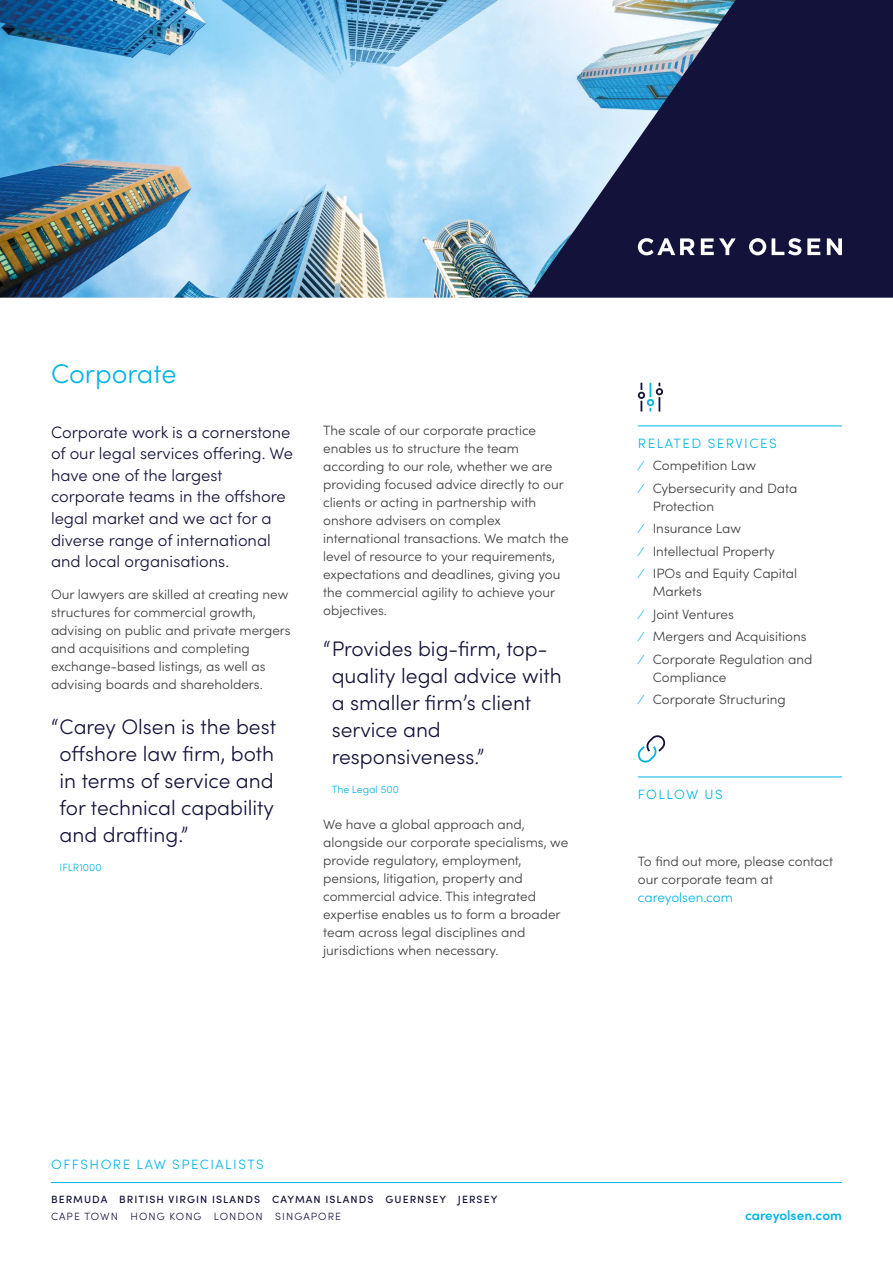
<style>
.page{position:relative;width:893px;height:1263px;background:#fff}
.page>*{position:absolute;margin:0;border:0;box-sizing:border-box;transform-origin:0 0}
.t1{font:300 27px "Sofia Pro";color:#00b4e5}
.t2{font:300 21px/27px "Sofia Pro";color:#13123a;text-align:justify}
.t3{font:300 16.5px/21.6px "Sofia Pro";color:#13123a}
.t4{font:300 13.5px/18px "Sofia Pro";color:#3c3c3b}
.t5{font:300 13.5px "Sofia Pro";letter-spacing:.105em;color:#00b4e5}
.t6{font:600 13.5px "Sofia Pro";color:#00b4e5}
.t7{font:300 13.5px "Sofia Pro";color:#00b4e5}
.t8{font:500 10.5px "Sofia Pro";letter-spacing:.1em;color:#13123a}
.t9{font:300 10.5px "Sofia Pro";letter-spacing:.1em;color:#13123a}
.t10{font:300 10.5px "Sofia Pro";color:#00b4e5}
.s1{color:#00b4e5}
</style>
<div class="page">
<img style="left:0;top:0;width:527px;height:298px">
<hr style="left:51px;top:1182px;width:791px;height:1px;background:#00b4e5">
<svg style="left:527px;top:0;width:366px;height:298px;background:#444c6e"></svg>
<svg style="left:701px;top:238px;width:35px;height:17px"></svg>
<svg style="left:772px;top:238px;width:29px;height:17px"></svg>
<svg style="left:807px;top:238px;width:13px;height:17px"></svg>
<svg style="left:827px;top:238px;width:15px;height:17px"></svg>
<svg style="left:749px;top:238px;width:17px;height:17px"></svg>
<svg style="left:638px;top:238px;width:57px;height:17px"></svg>
<hr style="left:638px;top:425px;width:204px;height:1px;background:#00b4e5">
<hr style="left:638px;top:776px;width:204px;height:1px;background:#00b4e5">
<svg style="left:637px;top:382px;width:26px;height:30px"></svg>
<svg style="left:637px;top:735px;width:29px;height:28px"></svg>
<h1 class="t1" style="left:51px;top:354px;width:127px">Corporate</h1>
<p class="t3" style="left:51px;top:420px;width:244px">Corporate work is a cornerstone of our legal services offering. We have one of the largest corporate teams in the offshore legal market and we act for a diverse range of international and local organisations.</p>
<p class="t4" style="left:51px;top:584px;width:241px">Our lawyers are skilled at creating new structures for commercial growth, advising on public and private mergers and acquisitions and completing exchange-based listings, as well as advising boards and shareholders.</p>
<h2 class="t2" style="left:60px;top:712px;width:218px;text-indent:-9px">“Carey Olsen is the best offshore law firm, both in terms of service and for technical capability and drafting.”</h2>
<p class="t10" style="left:60px;top:859px;width:44px">IFLR1000</p>
<p class="t4" style="left:323px;top:421px;width:247px">The scale of our corporate practice enables us to structure the team according to our role, whether we are providing focused advice directly to our clients or acting in partnership with onshore advisers on complex international transactions. We match the level of resource to your requirements, expectations and deadlines, giving you the commercial agility to achieve your objectives.</p>
<h2 class="t2" style="left:332px;top:634px;width:232px;text-align:left;text-indent:-9px">“Provides big-firm, top&shy;quality legal advice with a smaller firm’s client service and responsiveness.”</h2>
<p class="t10" style="left:332px;top:781px;width:69px">The Legal 500</p>
<p class="t4" style="left:323px;top:814px;width:247px">We have a global approach and, alongside our corporate specialisms, we provide regulatory, employment, pensions, litigation, property and commercial advice. This integrated expertise enables us to form a broader team across legal disciplines and jurisdictions when necessary.</p>
<p class="t4" style="left:638px;top:431px;width:161px;line-height:22.5px"><span class="s1">RELATED SERVICES<br>⁄</span> Competition Law<br><span class="s1">⁄</span> Cybersecurity and Data</p>
<p class="t4" style="left:640px;top:494px;width:159px;line-height:22.5px;text-indent:13px">Protection<br><span class="s1">⁄</span> Insurance Law<br><span class="s1">⁄</span> Intellectual Property<br><span class="s1">⁄</span> IPOs and Equity Capital</p>
<p class="t4" style="left:640px;top:579px;width:174px;line-height:22.5px;text-indent:13px">Markets<br><span class="s1">⁄</span> Joint Ventures<br><span class="s1">⁄</span> Mergers and Acquisitions<br><span class="s1">⁄</span> Corporate Regulation and</p>
<p class="t4" style="left:640px;top:665px;width:147px;line-height:22.5px;text-indent:13px">Compliance<br><span class="s1">⁄</span> Corporate Structuring</p>
<p class="t5" style="left:638px;top:784px;width:86px">FOLLOW US</p>
<p class="t4" style="left:638px;top:851px;width:197px">To find out more, please contact our corporate team at</p>
<p class="t7" style="left:638px;top:887px;width:97px">careyolsen.com</p>
<p class="t5" style="left:51px;top:1155px;width:214px">OFFSHORE LAW SPECIALISTS</p>
<p class="t8" style="left:51px;top:1191px;width:448px">BERMUDA BRITISH VIRGIN ISLANDS CAYMAN ISLANDS GUERNSEY JERSEY</p>
<p class="t9" style="left:51px;top:1209px;width:292px">CAPE TOWN HONG KONG LONDON SINGAPORE</p>
<p class="t6" style="left:745px;top:1205px;width:98px">careyolsen.com</p>
</div>
